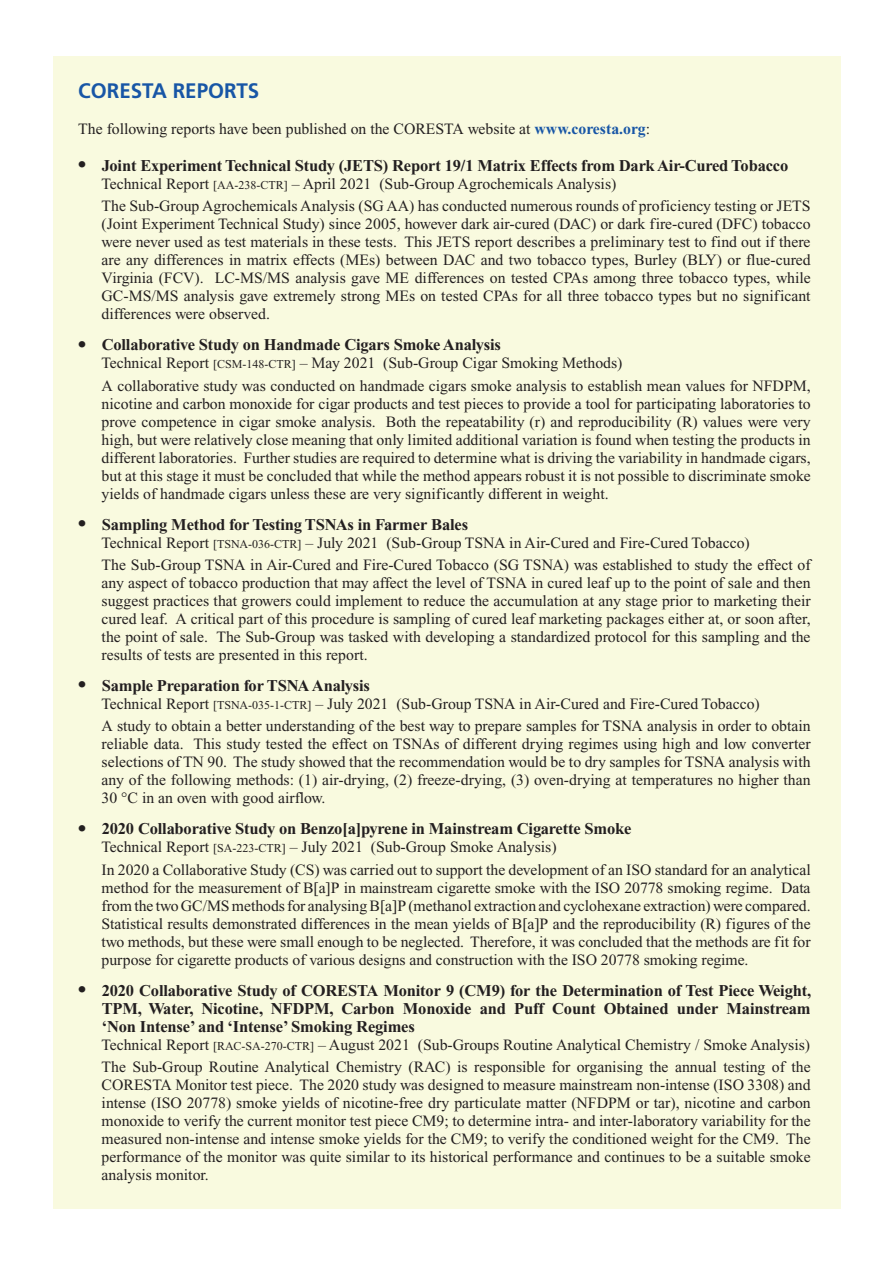
<style>
.page{position:relative;width:893px;height:1263px;background:#fff}
.page>*{position:absolute;margin:0;border:0;box-sizing:border-box;transform-origin:0 0}
.t1{font:700 21px "Frutiger";color:#1856a6}
.t2{font:700 16.5px/18px "Times New Roman";letter-spacing:-.01em;color:#231f20;text-align:justify}
.t3{font:15.75px/18px "Times New Roman";color:#231f20}
.s1{font-weight:700;color:#1856a6}
.s2{font-family:"Arial";font-size:22.5px}
.s3{font-size:12px}
</style>
<div class="page">
<div style="left:53px;top:56px;width:787px;height:1153px;background:#f9fadf"></div>
<h1 class="t1" style="left:78px;top:79px;width:182px">CORESTA REPORTS</h1>
<p class="t3" style="left:78px;top:119px;width:573px">The following reports have been published on the CORESTA website at <span class="s1">www.coresta.org</span>:</p>
<p class="t2" style="left:78px;top:156px;width:712px"><span class="s2">•</span> Joint Experiment Technical Study (JETS) Report 19/1 Matrix Effects from Dark Air-Cured Tobacco</p>
<p class="t3" style="left:102px;top:173px;width:711px;line-height:22.2px">Technical Report <span class="s3">[AA-238-CTR]</span> – April 2021 (Sub-Group Agrochemicals Analysis)<br>The Sub-Group Agrochemicals Analysis (SG AA) has conducted numerous rounds of proficiency testing or JETS</p>
<p class="t3" style="left:102px;top:215px;width:711px;text-align:justify">(Joint Experiment Technical Study) since 2005, however dark air-cured (DAC) or dark fire-cured (DFC) tobacco were never used as test materials in these tests. This JETS report describes a preliminary test to find out if there are any differences in matrix effects (MEs) between DAC and two tobacco types, Burley (BLY) or flue-cured Virginia (FCV). LC-MS/MS analysis gave ME differences on tested CPAs among three tobacco types, while GC-MS/MS analysis gave extremely strong MEs on tested CPAs for all three tobacco types but no significant differences were observed.</p>
<p class="t2" style="left:78px;top:336px;width:424px"><span class="s2">•</span> Collaborative Study on Handmade Cigars Smoke Analysis</p>
<p class="t3" style="left:102px;top:352px;width:711px;line-height:22.2px">Technical Report <span class="s3">[CSM-148-CTR]</span> – May 2021 (Sub-Group Cigar Smoking Methods)<br>A collaborative study was conducted on handmade cigars smoke analysis to establish mean values for NFDPM,</p>
<p class="t3" style="left:102px;top:394px;width:711px;text-align:justify">nicotine and carbon monoxide for cigar products and test pieces to provide a tool for participating laboratories to prove competence in cigar smoke analysis. Both the repeatability (r) and reproducibility (R) values were very high, but were relatively close meaning that only limited additional variation is found when testing the products in different laboratories. Further studies are required to determine what is driving the variability in handmade cigars, but at this stage it must be concluded that while the method appears robust it is not possible to discriminate smoke yields of handmade cigars unless these are very significantly different in weight.</p>
<p class="t2" style="left:78px;top:515px;width:391px"><span class="s2">•</span> Sampling Method for Testing TSNAs in Farmer Bales</p>
<p class="t3" style="left:102px;top:531px;width:711px;line-height:22.2px">Technical Report <span class="s3">[TSNA-036-CTR]</span> – July 2021 (Sub-Group TSNA in Air-Cured and Fire-Cured Tobacco)<br>The Sub-Group TSNA in Air-Cured and Fire-Cured Tobacco (SG TSNA) was established to study the effect of</p>
<p class="t3" style="left:102px;top:574px;width:711px;text-align:justify">any aspect of tobacco production that may affect the level of TSNA in cured leaf up to the point of sale and then suggest practices that growers could implement to reduce the accumulation at any stage prior to marketing their cured leaf. A critical part of this procedure is sampling of cured leaf marketing packages either at, or soon after, the point of sale. The Sub-Group was tasked with developing a standardized protocol for this sampling and the results of tests are presented in this report.</p>
<p class="t2" style="left:78px;top:676px;width:293px"><span class="s2">•</span> Sample Preparation for TSNA Analysis</p>
<p class="t3" style="left:102px;top:693px;width:711px;line-height:22.2px">Technical Report <span class="s3">[TSNA-035-1-CTR]</span> – July 2021 (Sub-Group TSNA in Air-Cured and Fire-Cured Tobacco)<br>A study to obtain a better understanding of the best way to prepare samples for TSNA analysis in order to obtain</p>
<p class="t3" style="left:102px;top:735px;width:711px;text-align:justify">reliable data. This study tested the effect on TSNAs of different drying regimes using high and low converter selections of TN 90. The study showed that the recommendation would be to dry samples for TSNA analysis with any of the following methods: (1) air-drying, (2) freeze-drying, (3) oven-drying at temperatures no higher than 30 °C in an oven with good airflow.</p>
<p class="t2" style="left:78px;top:820px;width:555px"><span class="s2">•</span> 2020 Collaborative Study on Benzo[a]pyrene in Mainstream Cigarette Smoke</p>
<p class="t3" style="left:102px;top:836px;width:711px;line-height:22.2px">Technical Report <span class="s3">[SA-223-CTR]</span> – July 2021 (Sub-Group Smoke Analysis)<br>In 2020 a Collaborative Study (CS) was carried out to support the development of an ISO standard for an analytical</p>
<p class="t3" style="left:102px;top:878px;width:711px;text-align:justify">method for the measurement of B[a]P in mainstream cigarette smoke with the ISO 20778 smoking regime. Data from the two GC/MS methods for analysing B[a]P (methanol extraction and cyclohexane extraction) were compared.<br>Statistical results demonstrated differences in the mean yields of B[a]P and the reproducibility (R) figures of the two methods, but these were small enough to be neglected. Therefore, it was concluded that the methods are fit for purpose for cigarette products of various designs and construction with the ISO 20778 smoking regime.</p>
<p class="t2" style="left:102px;top:981px;width:711px;text-indent:-23px"><span class="s2">•</span> 2020 Collaborative Study of CORESTA Monitor 9 (CM9) for the Determination of Test Piece Weight, TPM, Water, Nicotine, NFDPM, Carbon Monoxide and Puff Count Obtained under Mainstream ‘Non Intense’ and ‘Intense’ Smoking Regimes</p>
<p class="t3" style="left:102px;top:1033px;width:711px;line-height:22.2px">Technical Report <span class="s3">[RAC-SA-270-CTR]</span> – August 2021 (Sub-Groups Routine Analytical Chemistry / Smoke Analysis)<br>The Sub-Group Routine Analytical Chemistry (RAC) is responsible for organising the annual testing of the</p>
<p class="t3" style="left:102px;top:1076px;width:711px;text-align:justify">CORESTA Monitor test piece. The 2020 study was designed to measure mainstream non-intense (ISO 3308) and intense (ISO 20778) smoke yields of nicotine-free dry particulate matter (NFDPM or tar), nicotine and carbon monoxide to verify the current monitor test piece CM9; to determine intra- and inter-laboratory variability for the measured non-intense and intense smoke yields for the CM9; to verify the conditioned weight for the CM9. The performance of the monitor was quite similar to its historical performance and continues to be a suitable smoke analysis monitor.</p>
</div>
